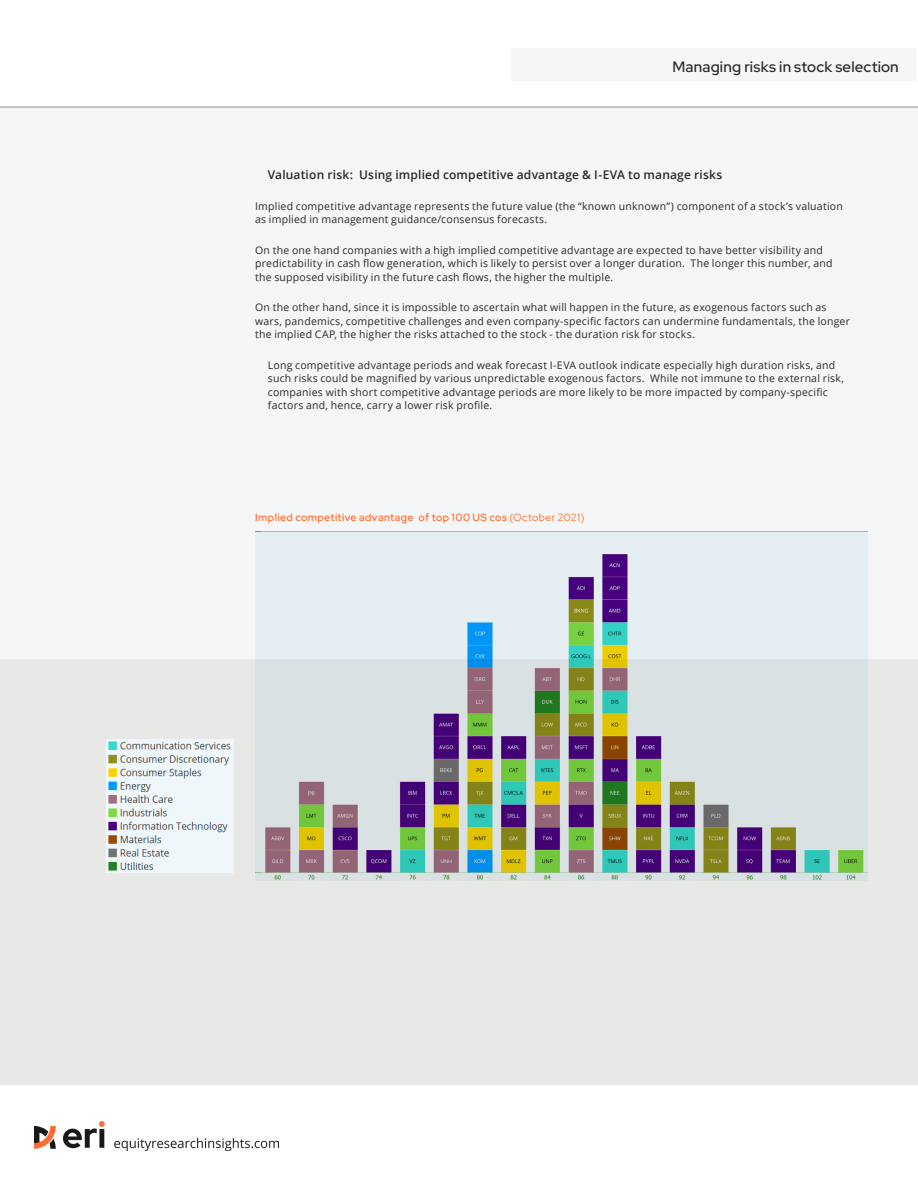
<style>
.page{position:relative;width:918px;height:1188px;background:#fff}
.page>*{position:absolute;margin:0;border:0;box-sizing:border-box;transform-origin:0 0}
.Cover_Headline{font:500 15px "Red Hat Display";letter-spacing:.015em;color:#282b29}
.Cover_Headline-2{font:600 12px "Open Sans";letter-spacing:.015em;color:#282b29}
.Cover_Headline-3{font:10.5px/13.5px "Open Sans";letter-spacing:.02em;color:#282b29}
.Headline1{font:500 10.5px "Red Hat Display";letter-spacing:.04em;color:#ff6c30}
.s1{color:#f6f6f6}
.s2{font-weight:400}
</style>
<div class="page">
<img style="left:34px;top:1127px;width:21px;height:21px">
<img style="left:64px;top:1121px;width:215px;height:30px">
<div style="left:0;top:106px;width:918px;height:553px;background:#f4f6f7"></div>
<div style="left:0;top:659px;width:918px;height:425px;background:#e8e9e7"></div>
<div style="left:510px;top:47px;width:407px;height:35px;background:#f6f6f6"></div>
<hr style="left:0;top:106px;width:918px;height:2px;background:#b6b6b6">
<img style="left:255px;top:531px;width:613px;height:350px">
<img style="left:106px;top:740px;width:128px;height:132px">
<p class="Cover_Headline" style="left:672px;top:57px;width:246px">Managing risks in stock selection <span class="s1">....</span></p>
<p class="Cover_Headline-2" style="left:268px;top:167px;width:456px">Valuation risk: Using implied competitive advantage &amp; I-EVA to manage risks</p>
<p class="Cover_Headline-3" style="left:255px;top:199px;width:589px">Implied competitive advantage represents the future value (the “known unknown”) component of a stock’s valuation as implied in management guidance/consensus forecasts.</p>
<p class="Cover_Headline-3" style="left:255px;top:243px;width:579px">On the one hand companies with a high implied competitive advantage are expected to have better visibility and predictability in cash flow generation, which is likely to persist over a longer duration. The longer this number, and the supposed visibility in the future cash flows, the higher the multiple.</p>
<p class="Cover_Headline-3" style="left:255px;top:300px;width:596px">On the other hand, since it is impossible to ascertain what will happen in the future, as exogenous factors such as wars, pandemics, competitive challenges and even company-specific factors can undermine fundamentals, the longer the implied CAP, the higher the risks attached to the stock - the duration risk for stocks.</p>
<p class="Cover_Headline-3" style="left:268px;top:358px;width:578px">Long competitive advantage periods and weak forecast I-EVA outlook indicate especially high duration risks, and such risks could be magnified by various unpredictable exogenous factors. While not immune to the external risk, companies with short competitive advantage periods are more likely to be more impacted by company-specific factors and, hence, carry a lower risk profile.</p>
<p class="Headline1" style="left:255px;top:510px;width:331px">Implied competitive advantage of top 100 US cos <span class="s2">(October 2021)</span></p>
</div>
